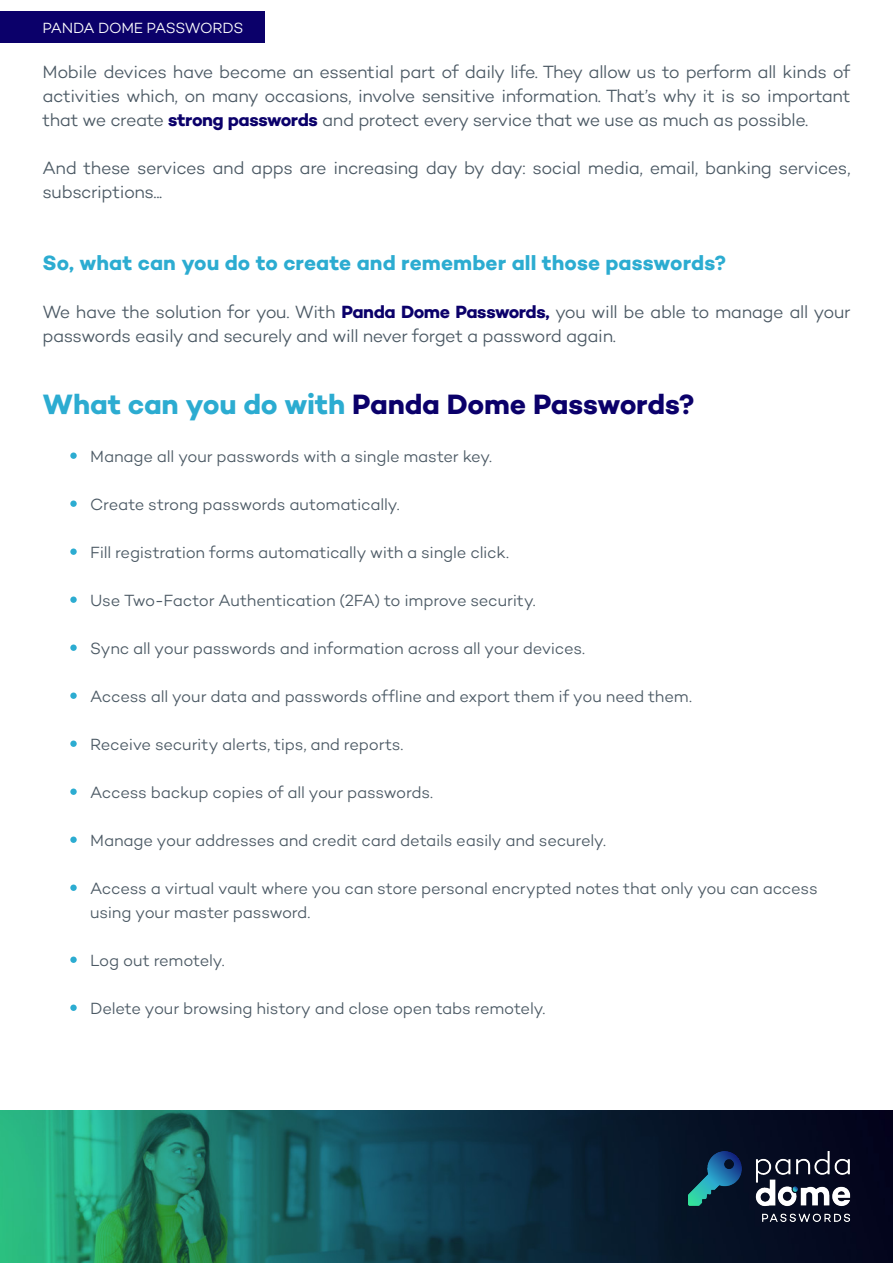
<style>
.page{position:relative;width:893px;height:1263px;background:#fff}
.page>*{position:absolute;margin:0;border:0;box-sizing:border-box;transform-origin:0 0}
.laterales{font:700 28.5px "Campton";letter-spacing:-.01em;color:#0b006a}
.Subtítulos{font:700 21px "Campton";color:#2cacd1}
.t1{font:300 18px/24px "Campton";letter-spacing:-.025em;color:#4b5964}
.Subtítulos-2{font:300 16.5px/24px "Campton";letter-spacing:-.015em;color:#4b5964}
.t2{font:300 15px "Campton";letter-spacing:-.02em;color:#fff}
.s1{font-weight:700;color:#0b006a}
.s2{color:#2cacd1}
</style>
<div class="page">
<div style="left:0;top:11px;width:264px;height:32px;background:#0b006a"></div>
<img style="left:0;top:1110px;width:893px;height:153px">
<div style="left:70px;top:452px;width:7px;height:7px;background:#2cacd1;border-radius:50%"></div>
<div style="left:70px;top:500px;width:7px;height:7px;background:#2cacd1;border-radius:50%"></div>
<div style="left:70px;top:548px;width:7px;height:7px;background:#2cacd1;border-radius:50%"></div>
<div style="left:70px;top:596px;width:7px;height:7px;background:#2cacd1;border-radius:50%"></div>
<div style="left:70px;top:644px;width:7px;height:7px;background:#2cacd1;border-radius:50%"></div>
<div style="left:70px;top:692px;width:7px;height:7px;background:#2cacd1;border-radius:50%"></div>
<div style="left:70px;top:740px;width:7px;height:7px;background:#2cacd1;border-radius:50%"></div>
<div style="left:70px;top:788px;width:7px;height:7px;background:#2cacd1;border-radius:50%"></div>
<div style="left:70px;top:836px;width:7px;height:7px;background:#2cacd1;border-radius:50%"></div>
<div style="left:70px;top:884px;width:7px;height:7px;background:#2cacd1;border-radius:50%"></div>
<div style="left:70px;top:956px;width:7px;height:7px;background:#2cacd1;border-radius:50%"></div>
<div style="left:70px;top:1004px;width:7px;height:7px;background:#2cacd1;border-radius:50%"></div>
<img style="left:689px;top:1152px;width:161px;height:69px">
<p class="t2" style="left:43px;top:19px;width:202px">PANDA DOME PASSWORDS</p>
<p class="t1" style="left:43px;top:60px;width:809px;text-align:justify">Mobile devices have become an essential part of daily life. They allow us to perform all kinds of activities which, on many occasions, involve sensitive information. That’s why it is so important that we create <span class="s1">strong passwords</span> and protect every service that we use as much as possible.</p>
<p class="t1" style="left:43px;top:156px;width:809px">And these services and apps are increasing day by day: social media, email, banking services, subscriptions...</p>
<p class="Subtítulos" style="left:43px;top:249px;width:685px">So, what can you do to create and remember all those passwords?</p>
<p class="t1" style="left:43px;top:300px;width:810px">We have the solution for you. With <span class="s1">Panda Dome Passwords,</span> you will be able to manage all your passwords easily and securely and will never forget a password again.</p>
<p class="laterales" style="left:43px;top:386px;width:653px"><span class="s2">What can you do with</span> Panda Dome Passwords?</p>
<p class="Subtítulos-2" style="left:90px;top:444px;width:403px">Manage all your passwords with a single master key.</p>
<p class="Subtítulos-2" style="left:90px;top:492px;width:311px">Create strong passwords automatically.</p>
<p class="Subtítulos-2" style="left:90px;top:540px;width:420px">Fill registration forms automatically with a single click.</p>
<p class="Subtítulos-2" style="left:90px;top:588px;width:447px">Use Two-Factor Authentication (2FA) to improve security.</p>
<p class="Subtítulos-2" style="left:90px;top:636px;width:497px">Sync all your passwords and information across all your devices.</p>
<p class="Subtítulos-2" style="left:90px;top:684px;width:603px">Access all your data and passwords offline and export them if you need them.</p>
<p class="Subtítulos-2" style="left:90px;top:732px;width:315px">Receive security alerts, tips, and reports.</p>
<p class="Subtítulos-2" style="left:90px;top:780px;width:344px">Access backup copies of all your passwords.</p>
<p class="Subtítulos-2" style="left:90px;top:828px;width:517px">Manage your addresses and credit card details easily and securely.</p>
<p class="Subtítulos-2" style="left:90px;top:876px;width:729px">Access a virtual vault where you can store personal encrypted notes that only you can access using your master password.</p>
<p class="Subtítulos-2" style="left:90px;top:948px;width:136px">Log out remotely.</p>
<p class="Subtítulos-2" style="left:90px;top:996px;width:457px">Delete your browsing history and close open tabs remotely.</p>
</div>
